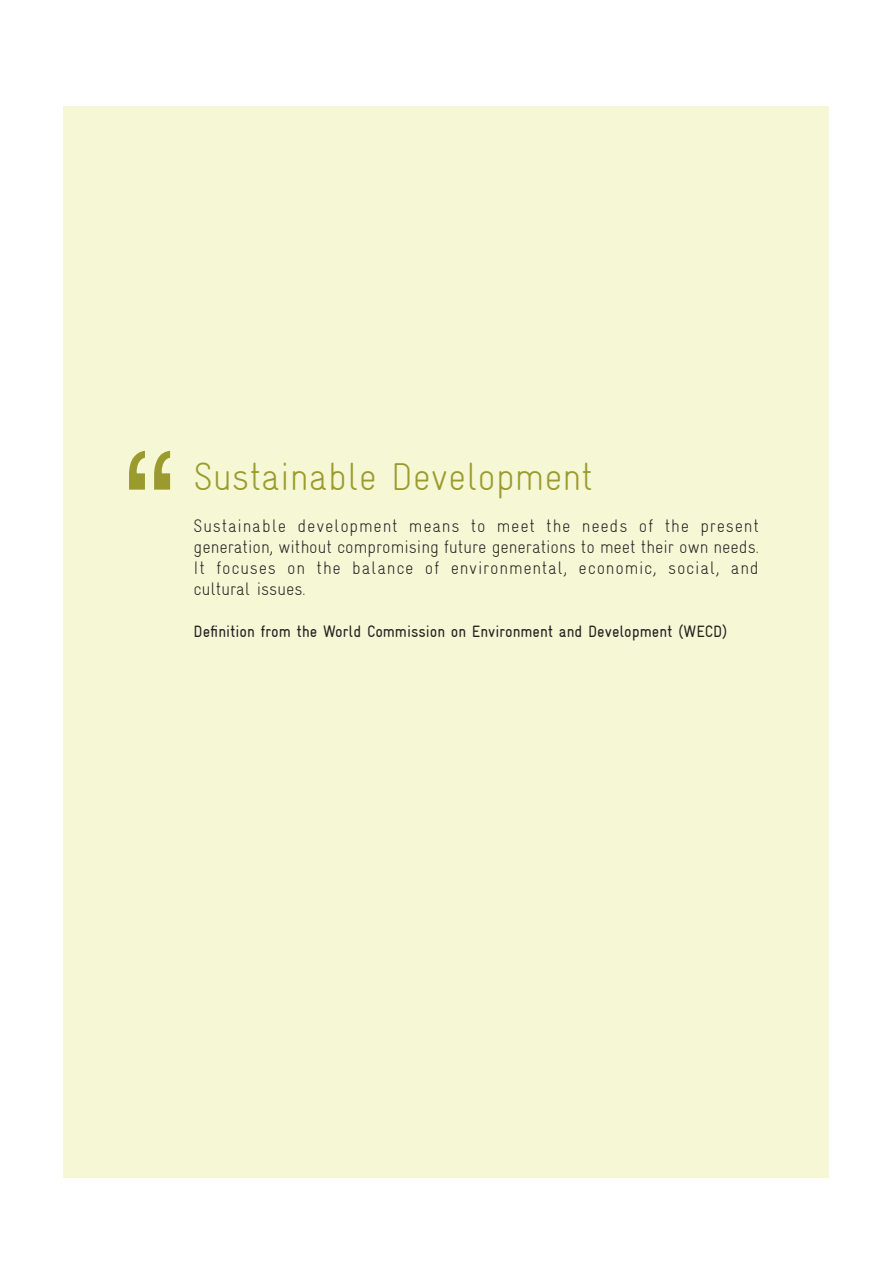
<style>
.page{position:relative;width:893px;height:1263px;background:#fff}
.page>*{position:absolute;margin:0;border:0;box-sizing:border-box;transform-origin:0 0}
.t1{font:300 condensed 39px "Gravur";color:#9a9a2e}
.t2{font:300 condensed 18px/21px "Gravur";letter-spacing:.045em;color:#231f20;text-align:justify}
.t3{font:300 condensed 18px "Gravur";color:#231f20}
.t4{font:condensed 16.5px "Gravur";color:#231f20}
</style>
<div class="page">
<div style="left:64px;top:106px;width:765px;height:1072px;background:#f5f7d5"></div>
<svg style="left:129px;top:451px;width:41px;height:39px"></svg>
<p class="t1" style="left:194px;top:455px;width:401px">Sustainable Development</p>
<p class="t2" style="left:194px;top:516px;width:567px">Sustainable development means to meet the needs of the present generation, without compromising future generations to meet their own needs.<br>It focuses on the balance of environmental, economic, social, and</p>
<p class="t3" style="left:194px;top:579px;width:113px">cultural issues.</p>
<p class="t4" style="left:194px;top:622px;width:535px">Definition from the World Commission on Environment and Development (WECD)</p>
</div>
